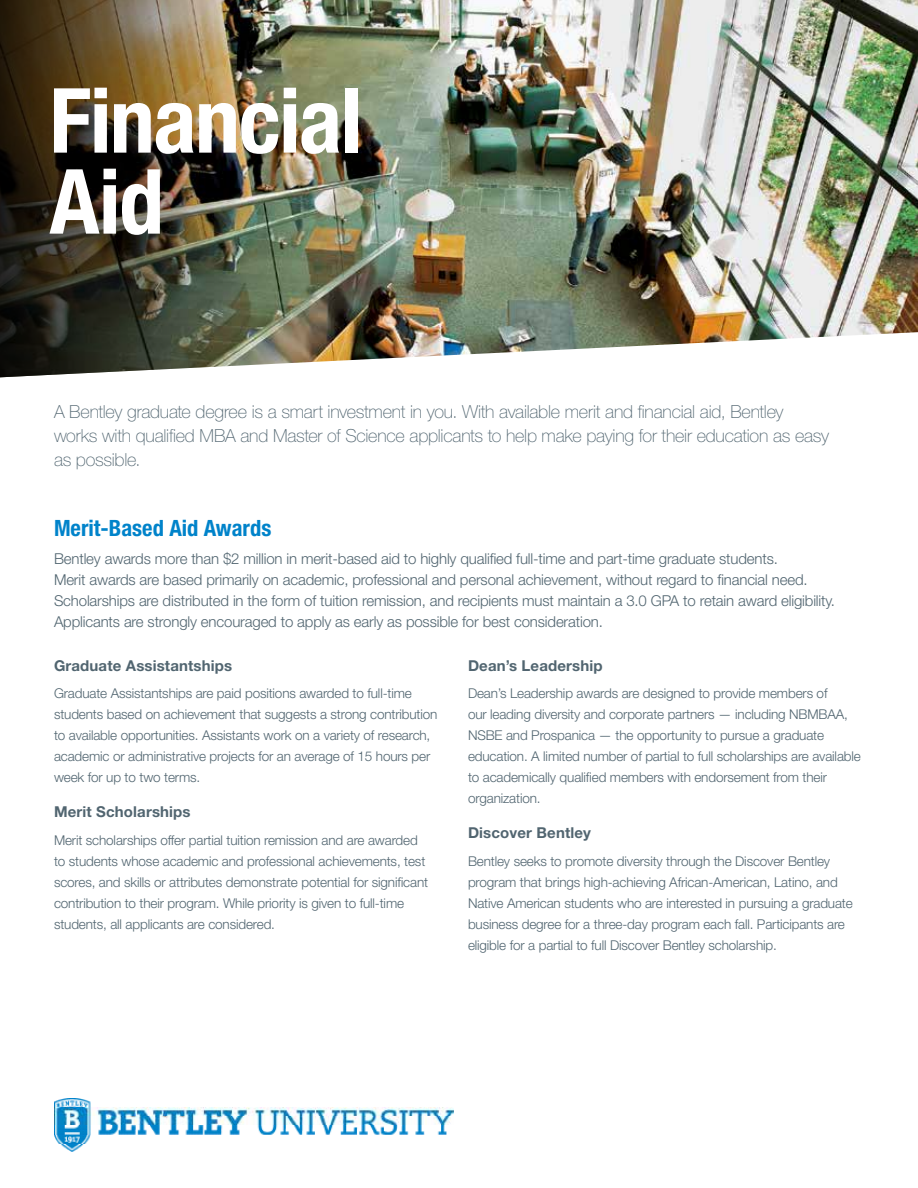
<style>
.page{position:relative;width:918px;height:1188px;background:#fff}
.page>*{position:absolute;margin:0;border:0;box-sizing:border-box;transform-origin:0 0}
.t1{font:700 condensed 90px/81px "Helvetica Neue LT Std";letter-spacing:-.015em;color:#fff}
.t2{font:700 condensed 22.5px "Helvetica Neue LT Std";color:#0083ca}
.t3{font:100 18px/24px "Helvetica Neue LT Std";letter-spacing:-.015em;color:#516570}
.t4{font:300 15px/21px "Helvetica Neue LT Std";letter-spacing:-.01em;color:#516570}
.t5{font:700 15px "Helvetica Neue LT Std";letter-spacing:.01em;color:#516570}
.t6{font:300 13.5px/21px "Helvetica Neue LT Std";letter-spacing:-.01em;color:#516570}
</style>
<div class="page">
<img style="left:0;top:0;width:918px;height:378px">
<img style="left:54px;top:1098px;width:400px;height:53px">
<h1 class="t1" style="left:50px;top:79px;width:314px">Financial<br>Aid</h1>
<h3 class="t3" style="left:54px;top:399px;width:777px">A Bentley graduate degree is a smart investment in you. With available merit and financial aid, Bentley works with qualified MBA and Master of Science applicants to help make paying for their education as easy as possible.</h3>
<h2 class="t2" style="left:54px;top:515px;width:219px">Merit-Based Aid Awards</h2>
<p class="t4" style="left:54px;top:548px;width:783px">Bentley awards more than $2 million in merit-based aid to highly qualified full-time and part-time graduate students.<br>Merit awards are based primarily on academic, professional and personal achievement, without regard to financial need.<br>Scholarships are distributed in the form of tuition remission, and recipients must maintain a 3.0 GPA to retain award eligibility.<br>Applicants are strongly encouraged to apply as early as possible for best consideration.</p>
<p class="t5" style="left:54px;top:656px;width:180px">Graduate Assistantships</p>
<p class="t6" style="left:54px;top:683px;width:385px">Graduate Assistantships are paid positions awarded to full-time students based on achievement that suggests a strong contribution to available opportunities. Assistants work on a variety of research, academic or administrative projects for an average of 15 hours per week for up to two terms.</p>
<p class="t5" style="left:54px;top:802px;width:138px">Merit Scholarships</p>
<p class="t6" style="left:54px;top:829px;width:376px">Merit scholarships offer partial tuition remission and are awarded to students whose academic and professional achievements, test scores, and skills or attributes demonstrate potential for significant contribution to their program. While priority is given to full-time students, all applicants are considered.</p>
<p class="t5" style="left:468px;top:656px;width:136px">Dean’s Leadership</p>
<p class="t6" style="left:468px;top:683px;width:394px">Dean’s Leadership awards are designed to provide members of<br>our leading diversity and corporate partners — including NBMBAA, NSBE and Prospanica — the opportunity to pursue a graduate education. A limited number of partial to full scholarships are available to academically qualified members with endorsement from their organization.</p>
<p class="t5" style="left:468px;top:823px;width:125px">Discover Bentley</p>
<p class="t6" style="left:468px;top:850px;width:386px">Bentley seeks to promote diversity through the Discover Bentley program that brings high-achieving African-American, Latino, and Native American students who are interested in pursuing a graduate business degree for a three-day program each fall. Participants are eligible for a partial to full Discover Bentley scholarship.</p>
</div>
